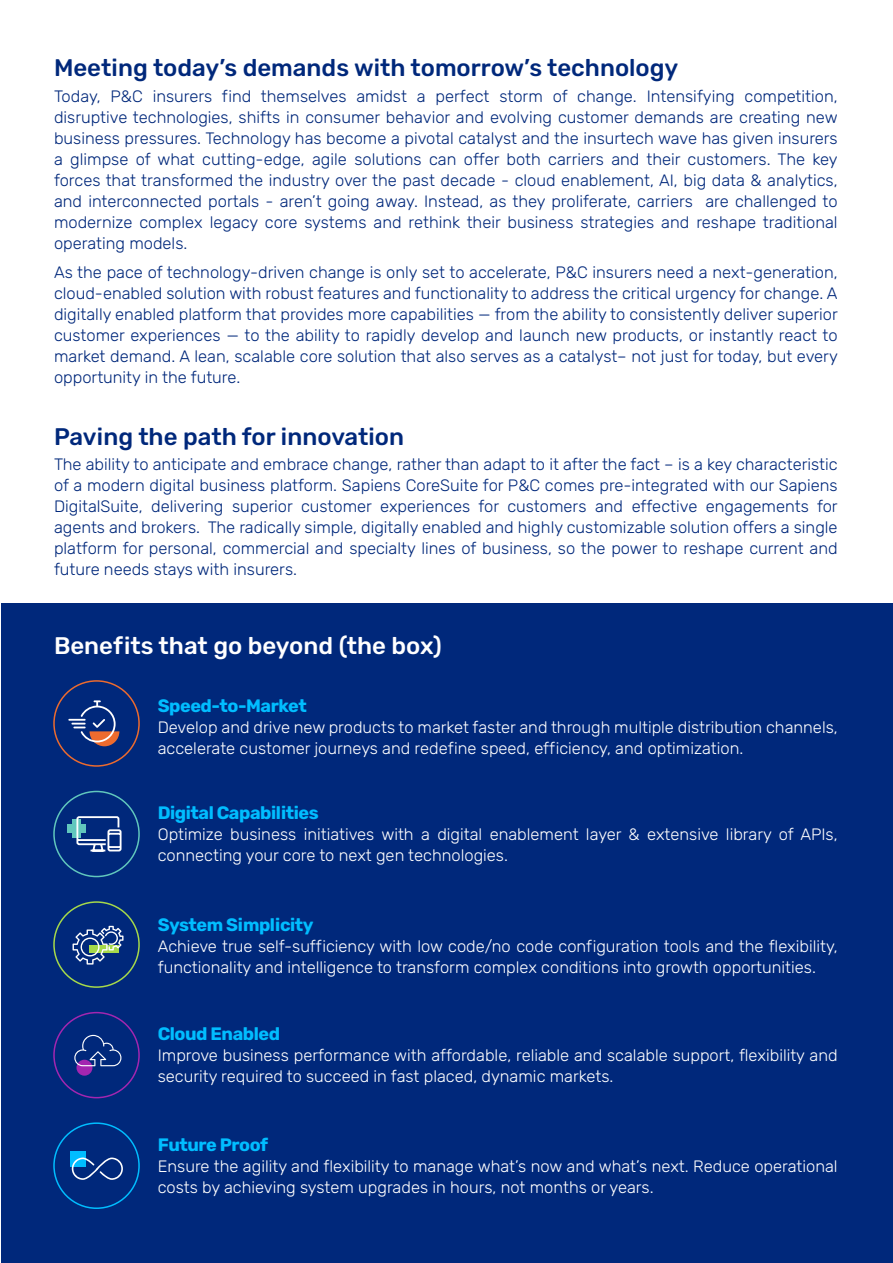
<style>
.page{position:relative;width:893px;height:1263px;background:#fff}
.page>*{position:absolute;margin:0;border:0;box-sizing:border-box;transform-origin:0 0}
.t1{font:500 24px "Rubik";color:#00287b}
.t2{font:500 24px "Rubik";color:#fff}
.t3{font:700 18px "Rubik";letter-spacing:-.025em;color:#00bdff}
.t4{font:300 16.5px/21px "Rubik";color:#00287b}
.t5{font:300 16.5px/21px "Rubik";color:#fff}
</style>
<div class="page">
<div style="left:1px;top:604px;width:892px;height:659px;background:#00287b"></div>
<div style="left:53px;top:1012px;width:87px;height:86px;border:2px solid #a326b0;border-radius:50%"></div>
<svg style="left:76px;top:1060px;width:16px;height:16px"></svg>
<svg style="left:74px;top:1035px;width:47px;height:31px"></svg>
<div style="left:53px;top:680px;width:87px;height:87px;border:2px solid #ed6b2e;border-radius:50%"></div>
<svg style="left:68px;top:700px;width:51px;height:46px"></svg>
<div style="left:53px;top:791px;width:87px;height:86px;border:2px solid #61c7bd;border-radius:50%"></div>
<div style="left:72px;top:819px;width:9px;height:18px;background:#61c7bd"></div>
<div style="left:67px;top:824px;width:19px;height:8px;background:#61c7bd"></div>
<svg style="left:76px;top:816px;width:46px;height:36px"></svg>
<div style="left:53px;top:901px;width:87px;height:87px;border:2px solid #a6d94a;border-radius:50%"></div>
<svg style="left:73px;top:926px;width:51px;height:38px"></svg>
<div style="left:53px;top:1122px;width:87px;height:87px;border:2px solid #00bdff;border-radius:50%"></div>
<div style="left:70px;top:1151px;width:16px;height:15px;background:#00bdff"></div>
<svg style="left:72px;top:1157px;width:51px;height:23px"></svg>
<h1 class="t1" style="left:54px;top:55px;width:626px">Meeting today s’ demands with tomorrow s’ technology</h1>
<p class="t4" style="left:222px;top:86px;width:31px">find</p>
<p class="t4" style="left:436px;top:86px;width:55px">perfect</p>
<p class="t4" style="left:553px;top:86px;width:17px">of</p>
<p class="t4" style="left:647px;top:86px;width:89px">Intensifying</p>
<p class="t4" style="left:54px;top:86px;width:90px">Today P, &amp;C</p>
<p class="t4" style="left:54px;top:107px;width:785px">disruptive technologies, shifts in consumer behavior and evolving customer demands are creating new</p>
<p class="t4" style="left:54px;top:128px;width:785px">business pressures. Technology has become a pivotal catalyst and the insurtech wave has given insurers</p>
<p class="t4" style="left:54px;top:149px;width:785px">a glimpse of what cutting-edge, agile solutions can offer both carriers and their customers. The key</p>
<p class="t4" style="left:54px;top:170px;width:785px">forces that transformed the industry over the past decade - cloud enablement, AI, big data &amp; analytics,</p>
<p class="t4" style="left:705px;top:191px;width:134px">are challenged to</p>
<p class="t4" style="left:153px;top:86px;width:61px">insurers</p>
<p class="t4" style="left:261px;top:86px;width:87px">themselves</p>
<p class="t4" style="left:356px;top:86px;width:52px">amidst</p>
<p class="t4" style="left:499px;top:86px;width:45px">storm</p>
<p class="t4" style="left:577px;top:86px;width:61px">change.</p>
<p class="t4" style="left:745px;top:86px;width:95px">competition,</p>
<p class="t4" style="left:417px;top:86px;width:10px">a</p>
<p class="t4" style="left:54px;top:191px;width:785px">and interconnected portals - aren t’ going away. Instead, as they proliferate, carriers<br>modernize complex legacy core systems and rethink their business strategies and reshape traditional operating models.</p>
<p class="t4" style="left:54px;top:262px;width:785px;text-align:justify">As the pace of technology-driven change is only set to accelerate P, &amp;C insurers need a next-generation, cloud-enabled solution with robust features and functionality to address the critical urgency for change A. digitally enabled platform that provides more capabilities — from the ability to consistently deliver superior customer experiences — to the ability to rapidly develop and launch new products, or instantly react to market demand A. lean, scalable core solution that also serves as a catalyst– not just for today, but every opportunity in the future.</p>
<h1 class="t1" style="left:54px;top:423px;width:352px">Paving the path for innovation</h1>
<p class="t4" style="left:54px;top:454px;width:785px;text-align:right">The ability to anticipate and embrace change, rather than adapt to it after the fact – is a key characteristic of a modern digital business platform. Sapiens CoreSuite for P&amp;C comes pre-integrated with our Sapiens for</p>
<p class="t4" style="left:478px;top:496px;width:22px">for</p>
<p class="t4" style="left:632px;top:496px;width:67px">effective</p>
<p class="t4" style="left:54px;top:496px;width:90px">DigitalSuite,</p>
<p class="t4" style="left:151px;top:496px;width:74px">delivering</p>
<p class="t4" style="left:232px;top:496px;width:62px">superior</p>
<p class="t4" style="left:301px;top:496px;width:72px">customer</p>
<p class="t4" style="left:380px;top:496px;width:92px">experiences</p>
<p class="t4" style="left:507px;top:496px;width:81px">customers</p>
<p class="t4" style="left:595px;top:496px;width:30px">and</p>
<p class="t4" style="left:706px;top:496px;width:104px">engagements</p>
<p class="t4" style="left:208px;top:517px;width:631px">The radically simple, digitally enabled and highly customizable solution offers a single</p>
<p class="t4" style="left:54px;top:517px;width:785px">agents and brokers.<br>platform for personal, commercial and specialty lines of business, so the power to reshape current and future needs stays with insurers.</p>
<h1 class="t2" style="left:54px;top:632px;width:389px">Benefits that go beyond (the box(</h1>
<p class="t3" style="left:158px;top:695px;width:151px">Speed-to-Market</p>
<p class="t5" style="left:158px;top:717px;width:681px">Develop and drive new products to market faster and through multiple distribution channels, accelerate customer journeys and redefine speed, efficiency, and optimization.</p>
<p class="t3" style="left:158px;top:803px;width:162px">Digital Capabilities</p>
<p class="t5" style="left:158px;top:824px;width:681px">Optimize business initiatives with a digital enablement layer &amp; extensive library of APIs, connecting your core to next gen technologies.</p>
<p class="t3" style="left:158px;top:914px;width:157px">System Simplicity</p>
<p class="t5" style="left:158px;top:936px;width:681px">Achieve true self-sufficiency with low code/no code configuration tools and the flexibility, functionality and intelligence to transform complex conditions into growth opportunities.</p>
<p class="t3" style="left:158px;top:1024px;width:124px">Cloud Enabled</p>
<p class="t5" style="left:158px;top:1046px;width:681px">Improve business performance with affordable, reliable and scalable support, flexibility and security required to succeed in fast placed, dynamic markets.</p>
<p class="t3" style="left:158px;top:1135px;width:112px">Future Proof</p>
<p class="t5" style="left:158px;top:1156px;width:681px">Ensure the agility and flexibility to manage what s’ now and what s’ next. Reduce operational costs by achieving system upgrades in hours, not months or years.</p>
</div>
